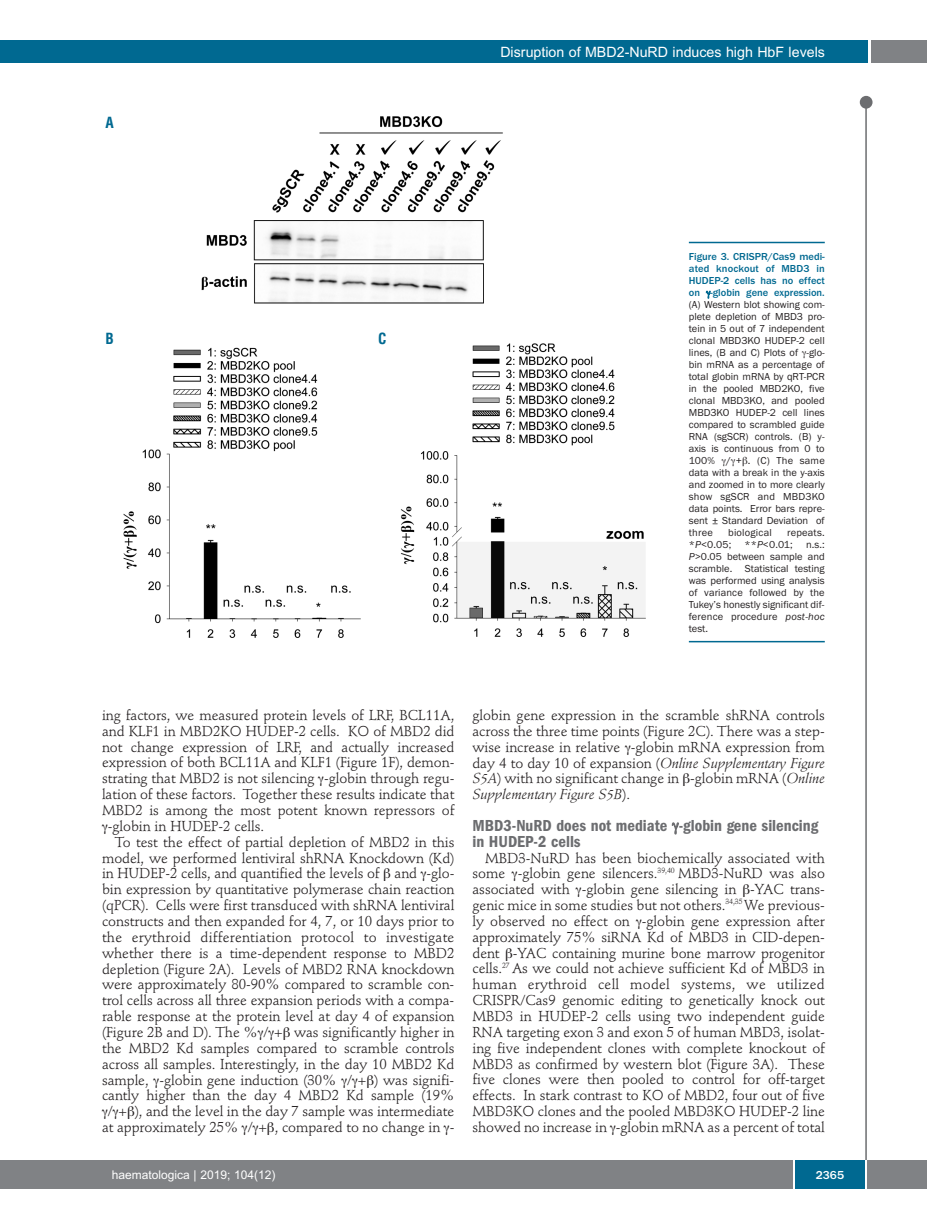
<style>
.page{position:relative;width:927px;height:1225px;background:#fff}
.page>*{position:absolute;margin:0;border:0;box-sizing:border-box;transform-origin:0 0}
.t1{font:600 condensed 16.5px/15.9px "Franklin Gothic";color:#6c6d70}
.t2{font:700 condensed 15px "Helvetica";color:#006991}
.t3{font:14.25px/15.9px "Stempel Schneidler";letter-spacing:-.005em;color:#231f20;text-align:justify}
.t4{font:14.25px "Stempel Schneidler";letter-spacing:.015em;color:#231f20}
.t5{font:14.25px "Arial";color:#fff}
.t6{font:12px "Arial";color:#fff}
.t7{font:500 12px "Franklin Gothic";color:#fff}
.t8{font:10.5px/12px "Franklin Gothic";color:#231f20;text-align:justify}
.t9{font:500 10.5px/12px "Franklin Gothic";color:#006991;text-align:justify}
.t10{font:10.5px "Franklin Gothic";letter-spacing:.02em;color:#231f20}
.s1{font-style:italic}
</style>
<div class="page">
<div style="left:860px;top:96px;width:12px;height:13px;background:#6c6d70;border-radius:50%"></div>
<hr style="left:865px;top:98px;width:2px;height:1062px;background:#6c6d70">
<div style="left:871px;top:40px;width:56px;height:22px;background:#808285"></div>
<div style="left:18px;top:40px;width:849px;height:22px;background:#006991"></div>
<div style="left:17px;top:1160px;width:910px;height:28px;background:#808285"></div>
<div style="left:795px;top:1160px;width:70px;height:28px;background:#006991"></div>
<hr style="left:793px;top:1160px;width:2px;height:28px;background:#fff">
<hr style="left:865px;top:1160px;width:2px;height:28px;background:#fff">
<div style="left:0;top:40px;width:19px;height:22px;background:#006991"></div>
<div style="left:0;top:1160px;width:18px;height:28px;background:#808285"></div>
<img style="left:123px;top:116px;width:523px;height:522px">
<hr style="left:689px;top:242px;width:136px;height:1px;background:#006991">
<hr style="left:689px;top:641px;width:136px;height:1px;background:#006991">
<p class="t2" style="left:105px;top:114px;width:10px">A</p>
<p class="t5" style="left:500px;top:44px;width:326px">Disruption of MBD2-NuRD induces high HbF levels</p>
<p class="t2" style="left:105px;top:330px;width:10px">B</p>
<p class="t2" style="left:378px;top:330px;width:10px">C</p>
<p class="t9" style="left:689px;top:251px;width:137px">Figure 3. CRISPR/Cas9 medi&shy;ated knockout of MBD3 in HUDEP-2 cells has no effect on -globin gene expression.</p>
<p class="t8" style="left:689px;top:299px;width:137px">(A) Western blot showing com&shy;plete depletion of MBD3 pro&shy;tein in 5 out of 7 independent clonal MBD3KO HUDEP-2 cell lines, (B and C) Plots of -glo&shy;bin mRNA as a percentage of total globin mRNA by qRT-PCR in the pooled MBD2KO, five clonal MBD3KO, and pooled MBD3KO HUDEP-2 cell lines compared to scrambled guide RNA (sgSCR) controls. (B) y&shy;axis is continuous from 0 to 100% / + . (C) The same data with a break in the y-axis and zoomed in to more clearly show sgSCR and MBD3KO data points. Error bars repre&shy;sent ± Standard Deviation of three</p>
<p class="t10" style="left:728px;top:526px;width:45px">biological</p>
<p class="t10" style="left:787px;top:526px;width:39px">repeats.</p>
<p class="t8" style="left:689px;top:539px;width:44px">*<span class="s1">P</span>&lt;0.05;</p>
<p class="t8" style="left:744px;top:539px;width:50px">**<span class="s1">P</span>&lt;0.01;</p>
<p class="t8" style="left:689px;top:539px;width:137px;text-indent:117px">n.s.:<br><span class="s1">P</span>&gt;0.05 between sample and scramble. Statistical testing was performed using analysis of variance followed by the Tukey’s honestly significant dif&shy;ference procedure <span class="s1">post-hoc </span>test.</p>
<p class="t3" style="left:102px;top:708px;width:354px">ing factors, we measured protein levels of LRF, BCL11A,</p>
<p class="t3" style="left:102px;top:724px;width:354px">and KLF1 in MBD2KO HUDEP-2 cells. KO of MBD2 did</p>
<p class="t3" style="left:102px;top:740px;width:354px">not change expression of LRF, and actually increased</p>
<p class="t3" style="left:102px;top:756px;width:354px">expression of both BCL11A and KLF1 (Figure 1F), demon-</p>
<p class="t3" style="left:102px;top:772px;width:354px">strating that MBD2 is not silencing -globin through regu-</p>
<p class="t3" style="left:102px;top:787px;width:354px">lation of these factors. Together these results indicate that</p>
<p class="t3" style="left:102px;top:803px;width:354px">MBD2 is among the most potent known repressors of</p>
<p class="t3" style="left:108px;top:819px;width:158px">-globin in HUDEP-2 cells.</p>
<p class="t3" style="left:115px;top:835px;width:341px">To test the effect of partial depletion of MBD2 in this</p>
<p class="t3" style="left:102px;top:851px;width:354px">model, we performed lentiviral shRNA Knockdown (Kd)</p>
<p class="t3" style="left:102px;top:867px;width:354px">in HUDEP-2 cells, and quantified the levels of and -glo-</p>
<p class="t3" style="left:102px;top:883px;width:354px">bin expression by quantitative polymerase chain reaction</p>
<p class="t3" style="left:102px;top:898px;width:354px">(qPCR). Cells were first transduced with shRNA lentiviral</p>
<p class="t3" style="left:102px;top:914px;width:354px">constructs and then expanded for 4, 7, or 10 days prior to</p>
<p class="t4" style="left:102px;top:931px;width:354px">the erythroid differentiation protocol to investigate</p>
<p class="t3" style="left:102px;top:946px;width:354px">whether there is a time-dependent response to MBD2</p>
<p class="t3" style="left:102px;top:962px;width:354px">depletion (Figure 2A). Levels of MBD2 RNA knockdown</p>
<p class="t3" style="left:102px;top:978px;width:354px">were approximately 80-90% compared to scramble con-</p>
<p class="t3" style="left:102px;top:993px;width:354px">trol cells across all three expansion periods with a compa-</p>
<p class="t3" style="left:102px;top:1009px;width:354px">rable response at the protein level at day 4 of expansion</p>
<p class="t3" style="left:102px;top:1025px;width:354px">(Figure 2B and D). The % / + was significantly higher in</p>
<p class="t3" style="left:102px;top:1041px;width:354px">the MBD2 Kd samples compared to scramble controls</p>
<p class="t3" style="left:102px;top:1057px;width:354px">across all samples. Interestingly, in the day 10 MBD2 Kd</p>
<p class="t3" style="left:102px;top:1073px;width:354px">sample, -globin gene induction (30% / + ) was signifi-</p>
<p class="t3" style="left:102px;top:1089px;width:354px">cantly higher than the day 4 MBD2 Kd sample (19%</p>
<p class="t3" style="left:108px;top:1104px;width:348px">/ + ), and the level in the day 7 sample was intermediate</p>
<p class="t3" style="left:102px;top:1120px;width:354px">at approximately 25% / + , compared to no change in -</p>
<p class="t3" style="left:472px;top:708px;width:354px">globin gene expression in the scramble shRNA controls across the three time points (Figure 2C). There was a step&shy;wise increase in relative -globin mRNA expression from day 4 to day 10 of expansion (<span class="s1">Online Supplementary Figure S5A</span>) with no significant change in -globin mRNA (<span class="s1">Online Supplementary Figure S5B</span>).</p>
<p class="t1" style="left:472px;top:818px;width:347px">MBD3-NuRD does not mediate -globin gene silencing in HUDEP-2 cells</p>
<p class="t3" style="left:472px;top:851px;width:354px;text-indent:13px">MBD3-NuRD has been biochemically associated with some -globin gene silencers.<sup>39,40</sup> MBD3-NuRD was also associated with -globin gene silencing in -YAC trans&shy;genic mice in some studies but not others.<sup>34,35</sup> We previous&shy;ly observed no effect on -globin gene expression after approximately 75% siRNA Kd of MBD3 in CID-depen&shy;dent -YAC containing murine bone marrow progenitor cells.<sup>27</sup> As we could not achieve sufficient Kd of MBD3 in human erythroid cell model systems, we utilized CRISPR/Cas9 genomic editing to genetically knock out MBD3 in HUDEP-2 cells using two independent guide RNA targeting exon 3 and exon 5 of human MBD3, isolat&shy;ing five independent clones with complete knockout of MBD3 as confirmed by western blot (Figure 3A). These five clones were then pooled to control for off-target effects. In stark contrast to KO of MBD2, four out of five MBD3KO clones and the pooled MBD3KO HUDEP-2 line showed no increase in -globin mRNA as a percent of total</p>
<p class="t6" style="left:112px;top:1167px;width:165px">haematologica | 2019; 104(12)</p>
<p class="t7" style="left:816px;top:1167px;width:30px">2365</p>
</div>
